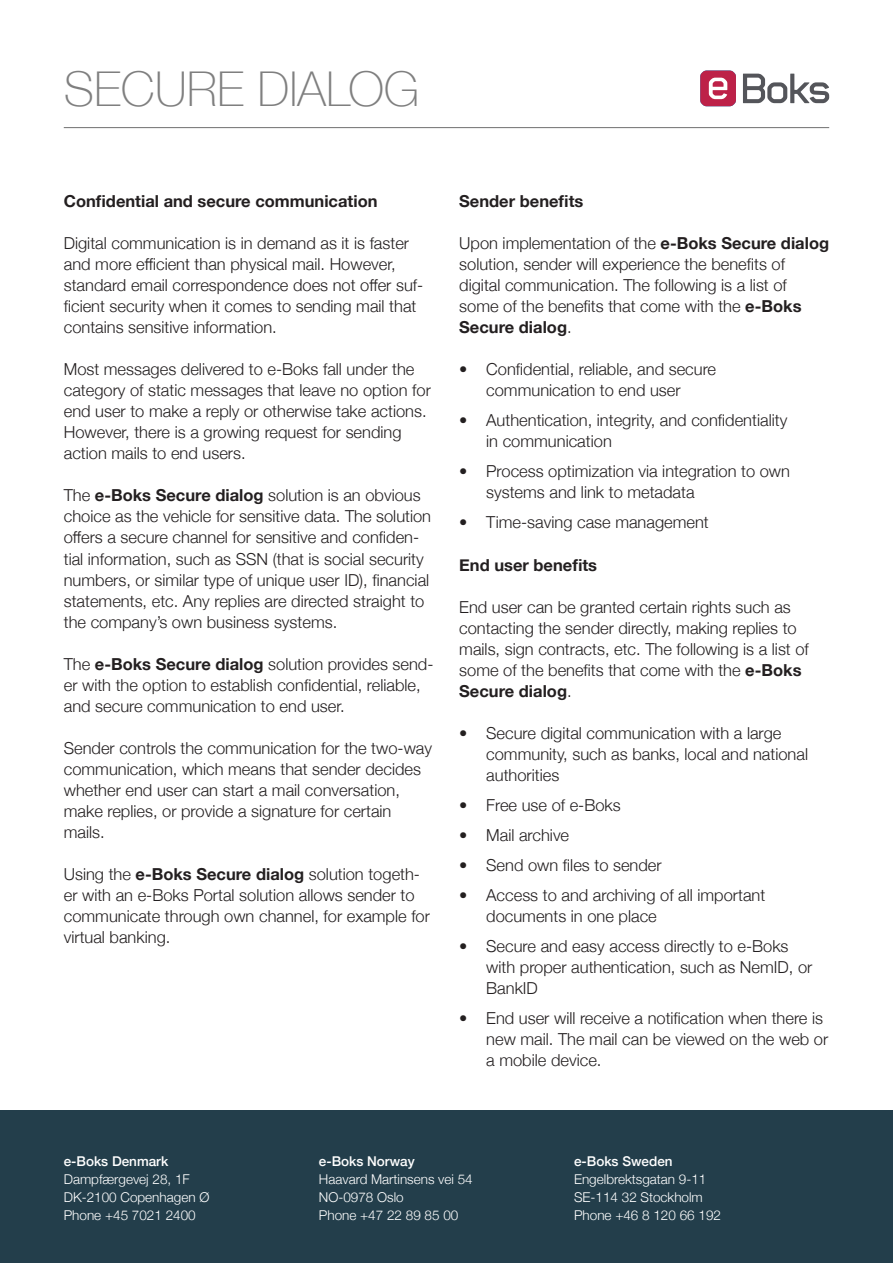
<style>
.page{position:relative;width:893px;height:1263px;background:#fff}
.page>*{position:absolute;margin:0;border:0;box-sizing:border-box;transform-origin:0 0}
.t1{font:100 48px "Helvetica Neue";color:#7f7f7f}
.t2{font:300 16.5px/21px "Helvetica Neue";color:#231f20}
.t3{font:700 16.5px "Helvetica Neue";color:#231f20}
.t4{font:300 13.5px "Helvetica Neue";color:#fff}
.t5{font:500 13.5px "Helvetica Neue";color:#fff}
.s1{font-weight:700}
</style>
<div class="page">
<div style="left:0;top:1110px;width:893px;height:153px;background:#233e4b"></div>
<svg style="left:743px;top:74px;width:86px;height:29px"></svg>
<svg style="left:700px;top:70px;width:36px;height:36px"></svg>
<hr style="left:64px;top:127px;width:765px;height:1px;background:#7f7f7f">
<p class="t1" style="left:64px;top:53px;width:357px">SECURE DIALOG</p>
<p class="t3" style="left:64px;top:189px;width:315px">Confidential and secure communication</p>
<p class="t2" style="left:64px;top:232px;width:361px">Digital communication is in demand as it is faster and more efficient than physical mail. However, standard email correspondence does not offer suf&shy;ficient security when it comes to sending mail that contains sensitive information.</p>
<p class="t2" style="left:64px;top:358px;width:369px">Most messages delivered to e-Boks fall under the category of static messages that leave no option for end user to make a reply or otherwise take actions.<br>However, there is a growing request for sending action mails to end users.</p>
<p class="t2" style="left:64px;top:484px;width:369px">The <span class="s1">e-Boks Secure dialog</span> solution is an obvious choice as the vehicle for sensitive data. The solution offers a secure channel for sensitive and confiden&shy;tial information, such as SSN (that is social security numbers, or similar type of unique user ID), financial statements, etc. Any replies are directed straight to the company’s own business systems.</p>
<p class="t2" style="left:64px;top:652px;width:371px">The <span class="s1">e-Boks Secure dialog</span> solution provides send&shy;er with the option to establish confidential, reliable, and secure communication to end user.</p>
<p class="t2" style="left:64px;top:736px;width:370px">Sender controls the communication for the two-way communication, which means that sender decides whether end user can start a mail conversation, make replies, or provide a signature for certain mails.</p>
<p class="t2" style="left:64px;top:862px;width:368px">Using the <span class="s1">e-Boks Secure dialog</span> solution togeth&shy;er with an e-Boks Portal solution allows sender to communicate through own channel, for example for virtual banking.</p>
<p class="t3" style="left:459px;top:189px;width:126px">Sender benefits</p>
<p class="t2" style="left:459px;top:232px;width:371px">Upon implementation of the <span class="s1">e-Boks Secure dialog </span>solution, sender will experience the benefits of digital communication. The following is a list of some of the benefits that come with the <span class="s1">e-Boks Secure dialog</span>.</p>
<p class="t2" style="left:459px;top:358px;width:258px;text-align:center">• Confidential, reliable, and secure communication to end user</p>
<p class="t2" style="left:486px;top:409px;width:303px;text-indent:-27px">• Authentication, integrity, and confidentiality in communication</p>
<p class="t2" style="left:486px;top:460px;width:305px;text-indent:-27px">• Process optimization via integration to own systems and link to metadata</p>
<p class="t2" style="left:459px;top:511px;width:251px">• Time-saving case management</p>
<p class="t3" style="left:459px;top:552px;width:139px">End user benefits</p>
<p class="t2" style="left:459px;top:595px;width:351px">End user can be granted certain rights such as contacting the sender directly, making replies to mails, sign contracts, etc. The following is a list of some of the benefits that come with the <span class="s1">e-Boks Secure dialog</span>.</p>
<p class="t2" style="left:486px;top:721px;width:323px;text-indent:-27px">• Secure digital communication with a large community, such as banks, local and national authorities</p>
<p class="t2" style="left:459px;top:793px;width:163px">• Free use of e-Boks</p>
<p class="t2" style="left:459px;top:823px;width:111px">• Mail archive</p>
<p class="t2" style="left:459px;top:853px;width:204px">• Send own files to sender</p>
<p class="t2" style="left:486px;top:883px;width:281px;text-indent:-27px">• Access to and archiving of all important documents in one place</p>
<p class="t2" style="left:486px;top:934px;width:328px;text-indent:-27px">• Secure and easy access directly to e-Boks with proper authentication, such as NemID, or<br>BankID</p>
<p class="t2" style="left:486px;top:1006px;width:344px;text-indent:-27px">• End user will receive a notification when there is new mail. The mail can be viewed on the web or a mobile device.</p>
<p class="t5" style="left:64px;top:1150px;width:106px">e-Boks Denmark</p>
<p class="t4" style="left:64px;top:1168px;width:128px">Dampfærgevej 28, 1F</p>
<p class="t4" style="left:64px;top:1186px;width:147px">DK-2100 Copenhagen Ø</p>
<p class="t4" style="left:64px;top:1204px;width:133px">Phone +45 7021 2400</p>
<p class="t5" style="left:319px;top:1150px;width:97px">e-Boks Norway</p>
<p class="t4" style="left:319px;top:1168px;width:155px">Haavard Martinsens vei 54</p>
<p class="t4" style="left:319px;top:1186px;width:86px">NO-0978 Oslo</p>
<p class="t4" style="left:319px;top:1204px;width:141px">Phone +47 22 89 85 00</p>
<p class="t5" style="left:574px;top:1150px;width:100px">e-Boks Sweden</p>
<p class="t4" style="left:574px;top:1168px;width:134px">Engelbrektsgatan 9-11</p>
<p class="t4" style="left:574px;top:1186px;width:130px">SE-114 32 Stockholm</p>
<p class="t4" style="left:574px;top:1204px;width:148px">Phone +46 8 120 66 192</p>
</div>
